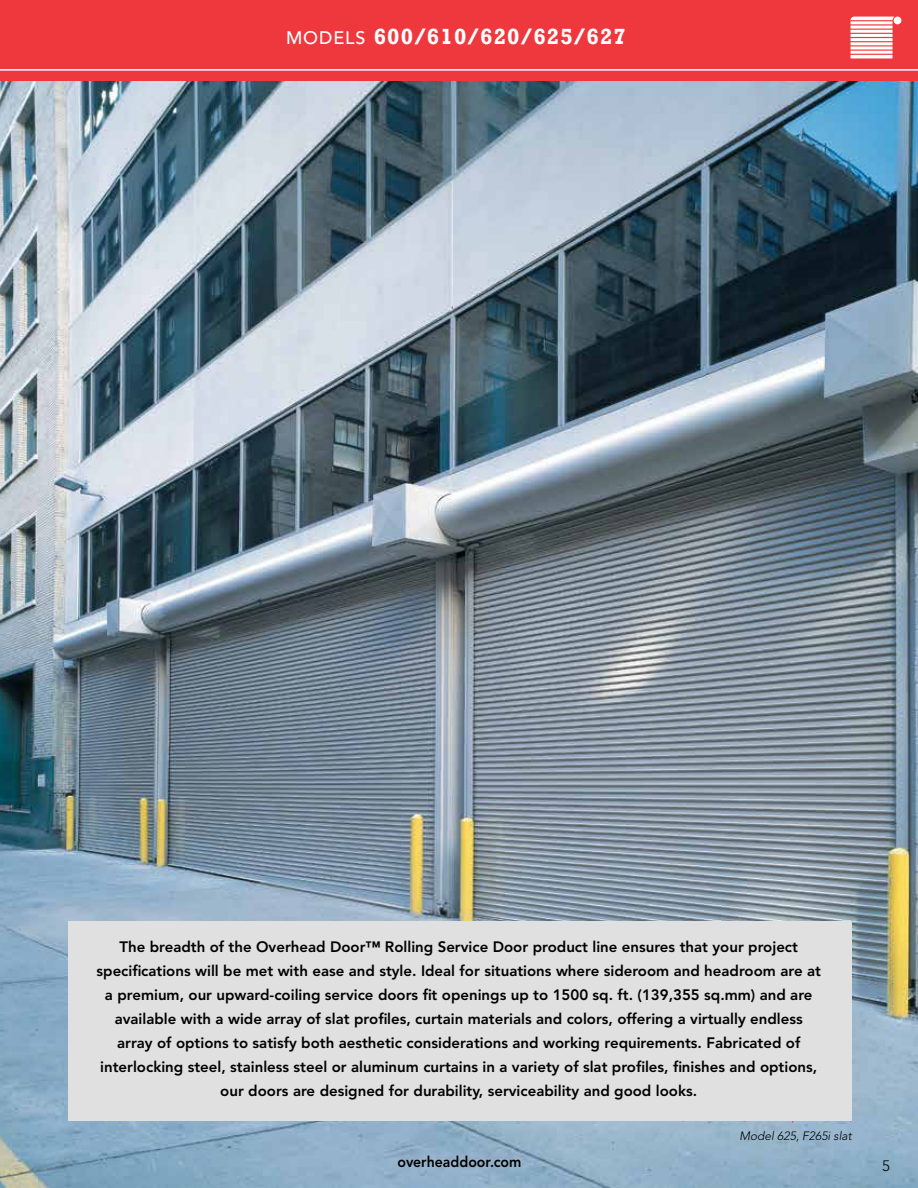
<style>
.page{position:relative;width:918px;height:1188px;background:#fff}
.page>*{position:absolute;margin:0;border:0;box-sizing:border-box;transform-origin:0 0}
.t1{font:700 22.5px "Rockwell";letter-spacing:.05em;color:#fff}
.t2{font:800 15px/24px "Avenir LT Std";color:#000;text-align:center}
.t3{font:800 15px "Avenir LT Std";color:#000;scale:.94 1}
.t4{font:300 15px "Avenir LT Std";color:#000}
.t5{font:italic 300 12px "Avenir LT Std";color:#000}
.s1{font-family:"Avenir LT Std";font-weight:500;font-size:18px}
</style>
<div class="page">
<img style="left:0;top:81px;width:918px;height:1107px">
<div style="left:0;top:0;width:918px;height:81px;background:#ef373e"></div>
<svg style="left:851px;top:17px;width:43px;height:41px;background:#fac6c8"></svg>
<div style="left:894px;top:17px;width:7px;height:7px;background:#fff;border-radius:50%"></div>
<hr style="left:0;top:69px;width:918px;height:2px;background:#fff">
<div style="left:69px;top:921px;width:783px;height:200px;background:#dfe0df"></div>
<h1 class="t1" style="left:286px;top:23px;width:342px"><span class="s1">MODELS</span> 600/610/620/625/627</h1>
<p class="t2" style="left:97px;top:935px;width:726px">The breadth of the Overhead Door™ Rolling Service Door product line ensures that your project specifications will be met with ease and style. Ideal for situations where sideroom and headroom are at a premium, our upward-coiling service doors fit openings up to 1500 sq. ft. (139,355 sq.mm) and are available with a wide array of slat profiles, curtain materials and colors, offering a virtually endless array of options to satisfy both aesthetic considerations and working requirements. Fabricated of interlocking steel, stainless steel or aluminum curtains in a variety of slat profiles, finishes and options, our doors are designed for durability, serviceability and good looks.</p>
<p class="t5" style="left:739px;top:1128px;width:114px">Model 625, F265i slat</p>
<p class="t3" style="left:398px;top:1153px;width:133px">overheaddoor.com</p>
<p class="t4" style="left:882px;top:1157px;width:9px">5</p>
</div>
